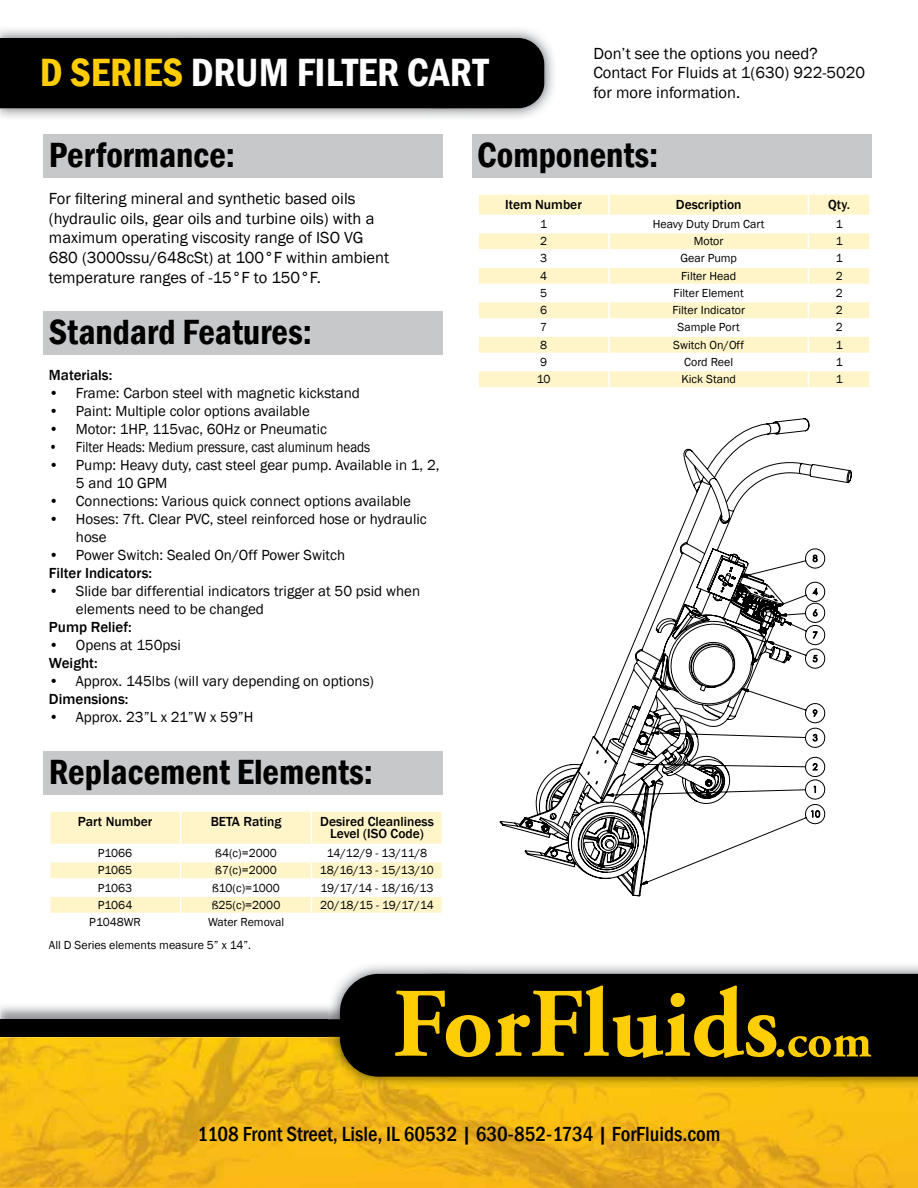
<style>
.page{position:relative;width:918px;height:1188px;background:#fff}
.page>*{position:absolute;margin:0;border:0;box-sizing:border-box;transform-origin:0 0}
.t1{font:600 condensed 40.5px "Franklin Gothic";color:#fff}
.t2{font:600 condensed 36px "Franklin Gothic";color:#000}
.t3{font:500 condensed 21px "Franklin Gothic";color:#000}
.t4{font:16.5px/19.8px "Franklin Gothic";color:#000}
.t5{font:15px/18px "Franklin Gothic";color:#000}
.t6{font:500 15px "Franklin Gothic";color:#000}
.t7{font:15px "Franklin Gothic";color:#000;scale:.87 1}
.t8{font:500 13.5px/12px "Franklin Gothic";color:#000;text-align:center}
.t9{font:12px/23.1px "Franklin Gothic";color:#000}
.t10{font:12px "Franklin Gothic";letter-spacing:-.02em;color:#000}
.s1{color:#ffcd03}
</style>
<div class="page">
<svg style="left:0;top:1187px;width:918px;height:1px"></svg>
<img style="left:0;top:1038px;width:357px;height:149px">
<img style="left:357px;top:1089px;width:561px;height:98px">
<img style="left:0;top:1006px;width:328px;height:32px">
<div style="left:1px;top:1019px;width:916px;height:18px;background:#000"></div>
<img style="left:328px;top:965px;width:590px;height:55px">
<img style="left:328px;top:1036px;width:590px;height:53px">
<div style="left:340px;top:974px;width:578px;height:103px;background:#000"></div>
<svg style="left:395px;top:986px;width:381px;height:72px;background:#5b4901"></svg>
<div style="left:776px;top:1049px;width:8px;height:8px;background:#ffcd03;border-radius:50%"></div>
<svg style="left:788px;top:1035px;width:83px;height:22px;background:#7d6401"></svg>
<div style="left:44px;top:134px;width:399px;height:44px;background:#c7c8ca"></div>
<div style="left:44px;top:311px;width:399px;height:44px;background:#c7c8ca"></div>
<div style="left:44px;top:751px;width:399px;height:44px;background:#c7c8ca"></div>
<div style="left:472px;top:134px;width:400px;height:44px;background:#c7c8ca"></div>
<img style="left:0;top:29px;width:554px;height:89px">
<svg style="left:0;top:38px;width:545px;height:71px;background:#0f0f0f"></svg>
<div style="left:26px;top:45px;width:480px;height:61px;background:#000"></div>
<svg style="left:478px;top:194px;width:392px;height:193px"></svg>
<svg style="left:499px;top:418px;width:353px;height:479px"></svg>
<svg style="left:50px;top:811px;width:392px;height:102px"></svg>
<h1 class="t1" style="left:40px;top:46px;width:450px"><span class="s1">D SERIES</span> DRUM FILTER CART</h1>
<p class="t4" style="left:593px;top:44px;width:273px">Don’t see the options you need?<br>Contact For Fluids at 1(630) 922-5020 for more information.</p>
<h2 class="t2" style="left:49px;top:131px;width:188px">Performance:</h2>
<p class="t4" style="left:49px;top:189px;width:342px">For filtering mineral and synthetic based oils (hydraulic oils, gear oils and turbine oils) with a maximum operating viscosity range of ISO VG 680 (3000ssu/648cSt) at 100°F within ambient temperature ranges of -15°F to 150°F.</p>
<h2 class="t2" style="left:49px;top:308px;width:264px">Standard Features:</h2>
<p class="t6" style="left:49px;top:366px;width:65px">Materials:</p>
<p class="t5" style="left:49px;top:384px;width:313px">• Frame: Carbon steel with magnetic kickstand</p>
<p class="t5" style="left:49px;top:402px;width:262px">• Paint: Multiple color options available</p>
<p class="t5" style="left:49px;top:420px;width:280px">• Motor: 1HP, 115vac, 60Hz or Pneumatic</p>
<p class="t7" style="left:49px;top:438px;width:371px">• Filter Heads: Medium pressure, cast aluminum heads</p>
<p class="t5" style="left:76px;top:456px;width:365px;text-indent:-27px">• Pump: Heavy duty, cast steel gear pump. Available in 1, 2,<br>5 and 10 GPM</p>
<p class="t5" style="left:49px;top:492px;width:364px">• Connections: Various quick connect options available</p>
<p class="t5" style="left:76px;top:510px;width:353px;text-indent:-27px">• Hoses: 7ft. Clear PVC, steel reinforced hose or hydraulic hose</p>
<p class="t5" style="left:49px;top:546px;width:298px">• Power Switch: Sealed On/Off Power Switch</p>
<p class="t6" style="left:49px;top:564px;width:105px">Filter Indicators:</p>
<p class="t5" style="left:76px;top:582px;width:346px;text-indent:-27px">• Slide bar differential indicators trigger at 50 psid when elements need to be changed</p>
<p class="t6" style="left:49px;top:618px;width:84px">Pump Relief:</p>
<p class="t5" style="left:49px;top:636px;width:133px">• Opens at 150psi</p>
<p class="t6" style="left:49px;top:654px;width:50px">Weight:</p>
<p class="t5" style="left:49px;top:672px;width:327px">• Approx. 145lbs (will vary depending on options)</p>
<p class="t6" style="left:49px;top:690px;width:81px">Dimensions:</p>
<p class="t5" style="left:49px;top:708px;width:206px">• Approx. 23”L x 21”W x 59”H</p>
<h2 class="t2" style="left:49px;top:748px;width:326px">Replacement Elements:</h2>
<p class="t8" style="left:78px;top:816px;width:76px">Part Number</p>
<p class="t8" style="left:211px;top:816px;width:72px">BETA Rating</p>
<p class="t8" style="left:320px;top:816px;width:115px">Desired Cleanliness<br>Level (ISO Code)</p>
<p class="t9" style="left:98px;top:842px;width:36px">P1066</p>
<p class="t9" style="left:215px;top:842px;width:63px">ß4(c)=2000</p>
<p class="t9" style="left:327px;top:842px;width:102px">14/12/9 - 13/11/8</p>
<p class="t9" style="left:98px;top:859px;width:36px">P1065</p>
<p class="t9" style="left:215px;top:859px;width:63px">ß7(c)=2000</p>
<p class="t9" style="left:320px;top:859px;width:115px">18/16/13 - 15/13/10</p>
<p class="t9" style="left:98px;top:876px;width:36px">P1063</p>
<p class="t9" style="left:212px;top:876px;width:69px">ß10(c)=1000</p>
<p class="t10" style="left:320px;top:880px;width:115px">19/17/14 - 18/16/13</p>
<p class="t9" style="left:98px;top:893px;width:36px">P1064</p>
<p class="t9" style="left:212px;top:893px;width:70px">ß25(c)=2000</p>
<p class="t9" style="left:320px;top:893px;width:115px">20/18/15 - 19/17/14</p>
<p class="t9" style="left:89px;top:911px;width:53px">P1048WR</p>
<p class="t9" style="left:49px;top:911px;width:237px;text-indent:159px">Water Removal<br>All D Series elements measure 5” x 14”.</p>
<h2 class="t2" style="left:477px;top:131px;width:183px">Components:</h2>
<p class="t8" style="left:505px;top:199px;width:78px">Item Number</p>
<p class="t8" style="left:676px;top:199px;width:67px">Description</p>
<p class="t8" style="left:828px;top:199px;width:23px">Qty.</p>
<p class="t9" style="left:540px;top:213px;width:9px">1</p>
<p class="t9" style="left:653px;top:213px;width:113px">Heavy Duty Drum Cart</p>
<p class="t9" style="left:836px;top:213px;width:9px">1</p>
<p class="t9" style="left:540px;top:230px;width:9px">2</p>
<p class="t9" style="left:694px;top:230px;width:31px">Motor</p>
<p class="t9" style="left:836px;top:230px;width:9px">1</p>
<p class="t9" style="left:540px;top:247px;width:9px">3</p>
<p class="t9" style="left:680px;top:247px;width:58px">Gear Pump</p>
<p class="t9" style="left:836px;top:247px;width:9px">1</p>
<p class="t9" style="left:540px;top:264px;width:9px">4</p>
<p class="t9" style="left:681px;top:264px;width:57px">Filter Head</p>
<p class="t9" style="left:836px;top:264px;width:9px">2</p>
<p class="t9" style="left:540px;top:282px;width:9px">5</p>
<p class="t9" style="left:674px;top:282px;width:72px">Filter Element</p>
<p class="t9" style="left:836px;top:282px;width:9px">2</p>
<p class="t9" style="left:540px;top:299px;width:9px">6</p>
<p class="t9" style="left:672px;top:299px;width:74px">Filter Indicator</p>
<p class="t9" style="left:836px;top:299px;width:9px">2</p>
<p class="t9" style="left:540px;top:316px;width:9px">7</p>
<p class="t9" style="left:678px;top:316px;width:64px">Sample Port</p>
<p class="t9" style="left:836px;top:316px;width:9px">2</p>
<p class="t9" style="left:540px;top:333px;width:9px">8</p>
<p class="t9" style="left:673px;top:333px;width:72px">Switch On/Off</p>
<p class="t9" style="left:836px;top:333px;width:9px">1</p>
<p class="t9" style="left:540px;top:351px;width:9px">9</p>
<p class="t9" style="left:684px;top:351px;width:50px">Cord Reel</p>
<p class="t9" style="left:836px;top:351px;width:9px">1</p>
<p class="t9" style="left:537px;top:368px;width:15px">10</p>
<p class="t9" style="left:681px;top:368px;width:56px">Kick Stand</p>
<p class="t9" style="left:836px;top:368px;width:9px">1</p>
<h3 class="t3" style="left:198px;top:1120px;width:524px">1108 Front Street, Lisle, IL 60532 | 630-852-1734 | ForFluids.com</h3>
</div>
